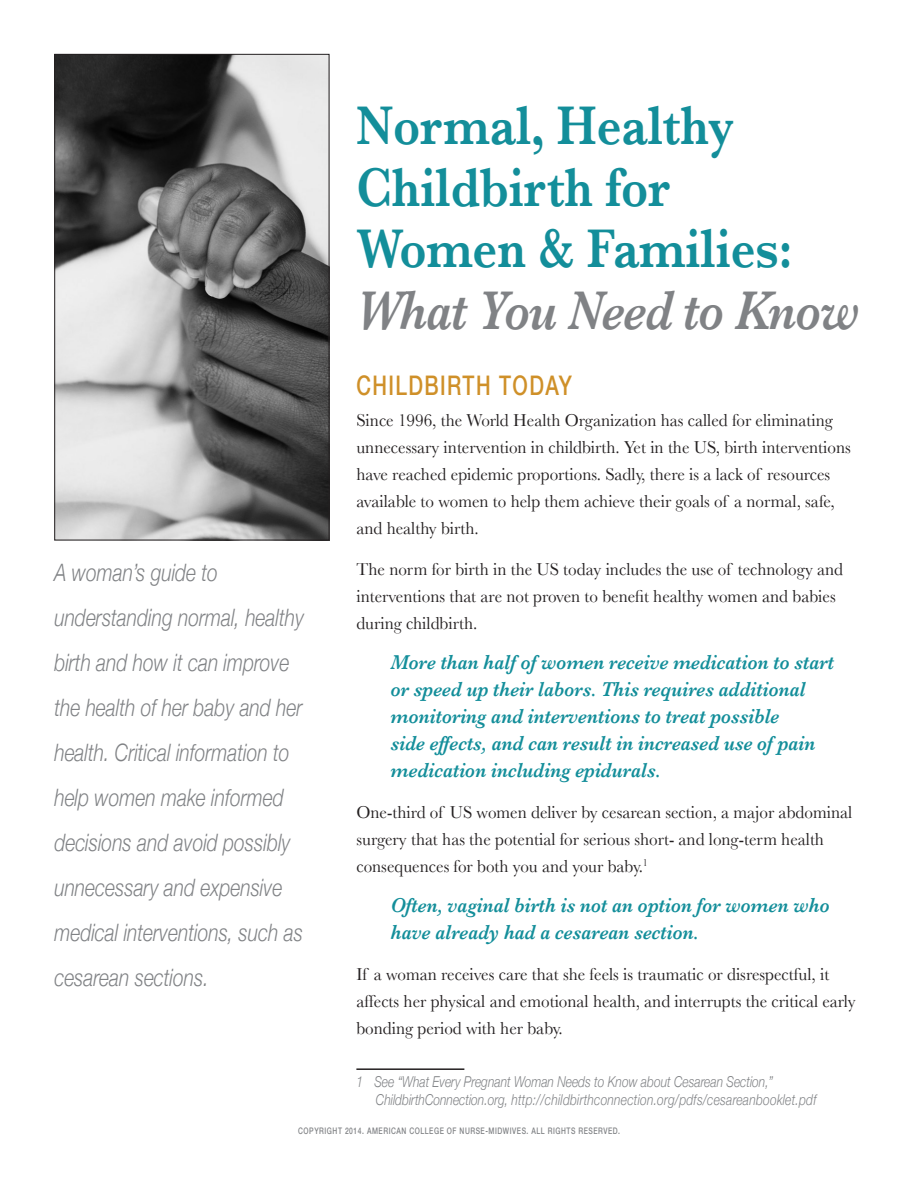
<style>
.page{position:relative;width:918px;height:1188px;background:#fff}
.page>*{position:absolute;margin:0;border:0;box-sizing:border-box;transform-origin:0 0}
.t1{font:600 57px/61.5px "Baskerville";color:#138e9a;scale:.85 1}
.Subhead{font:500 27px "Helvetica Neue";letter-spacing:.07em;color:#cf9029;scale:.75 1}
.Sidebar_text{font:italic 300 24px/45px "Helvetica Neue";color:#808285;scale:.8 1}
.Emphasis_type{font:italic 600 21px/27px "Baskerville";color:#138e9a;scale:.9 1}
.Body_Text{font:18px/27px "Baskerville";color:#231f20;scale:.95 1}
.Note_text{font:italic 300 15px/18px "Helvetica Neue";color:#808285;scale:.8 1}
.t2{font:500 9px "Helvetica Neue";letter-spacing:.08em;color:#808285;scale:.75 1}
.s1{font-style:italic;color:#808285}
</style>
<div class="page">
<hr style="left:356px;top:1068px;width:108px;height:2px;background:#231f20">
<img style="left:56px;top:56px;width:271px;height:482px">
<div style="left:54px;top:54px;width:275px;height:486px;border:1px solid #231f20"></div>
<p class="Sidebar_text" style="left:54px;top:549px;width:314px">A woman’s guide to understanding normal, healthy birth and how it can improve the health of her baby and her health. Critical information to help women make informed decisions and avoid possibly unnecessary and expensive medical interventions, such as cesarean sections.</p>
<p class="t1" style="left:356px;top:94px;width:594px">Normal, Healthy<br>Childbirth for<br>Women &amp; Families:<br><span class="s1">What You Need to Know</span></p>
<p class="Subhead" style="left:356px;top:363px;width:289px">CHILDBIRTH TODAY</p>
<p class="Body_Text" style="left:356px;top:407px;width:522px">Since 1996, the World Health Organization has called for eliminating unnecessary intervention in childbirth. Yet in the US, birth interventions have reached epidemic proportions. Sadly, there is a lack of resources available to women to help them achieve their goals of a normal, safe, and healthy birth.</p>
<p class="Body_Text" style="left:356px;top:555px;width:514px">The norm for birth in the US today includes the use of technology and interventions that are not proven to benefit healthy women and babies during childbirth.</p>
<p class="Emphasis_type" style="left:391px;top:649px;width:494px">More than half of women receive medication to start or speed up their labors. This requires additional monitoring and interventions to treat possible<br>side effects, and can result in increased use of pain medication including epidurals.</p>
<p class="Body_Text" style="left:356px;top:798px;width:523px">One-third of US women deliver by cesarean section, a major abdominal surgery that has the potential for serious short- and long-term health consequences for both you and your baby.<sup>1</sup></p>
<p class="Emphasis_type" style="left:391px;top:892px;width:489px">Often, vaginal birth is not an option for women who have already had a cesarean section.</p>
<p class="Body_Text" style="left:356px;top:960px;width:527px">If a woman receives care that she feels is traumatic or disrespectful, it affects her physical and emotional health, and interrupts the critical early bonding period with her baby.</p>
<p class="Note_text" style="left:376px;top:1072px;width:552px;text-indent:-20px">1 See “What Every Pregnant Woman Needs to Know about Cesarean Section,”<br>ChildbirthConnection.org, http://childbirthconnection.org/pdfs/cesareanbooklet.pdf</p>
<p class="t2" style="left:298px;top:1123px;width:431px">COPYRIGHT 2014. AMERICAN COLLEGE OF NURSE-MIDWIVES. ALL RIGHTS RESERVED.</p>
</div>
